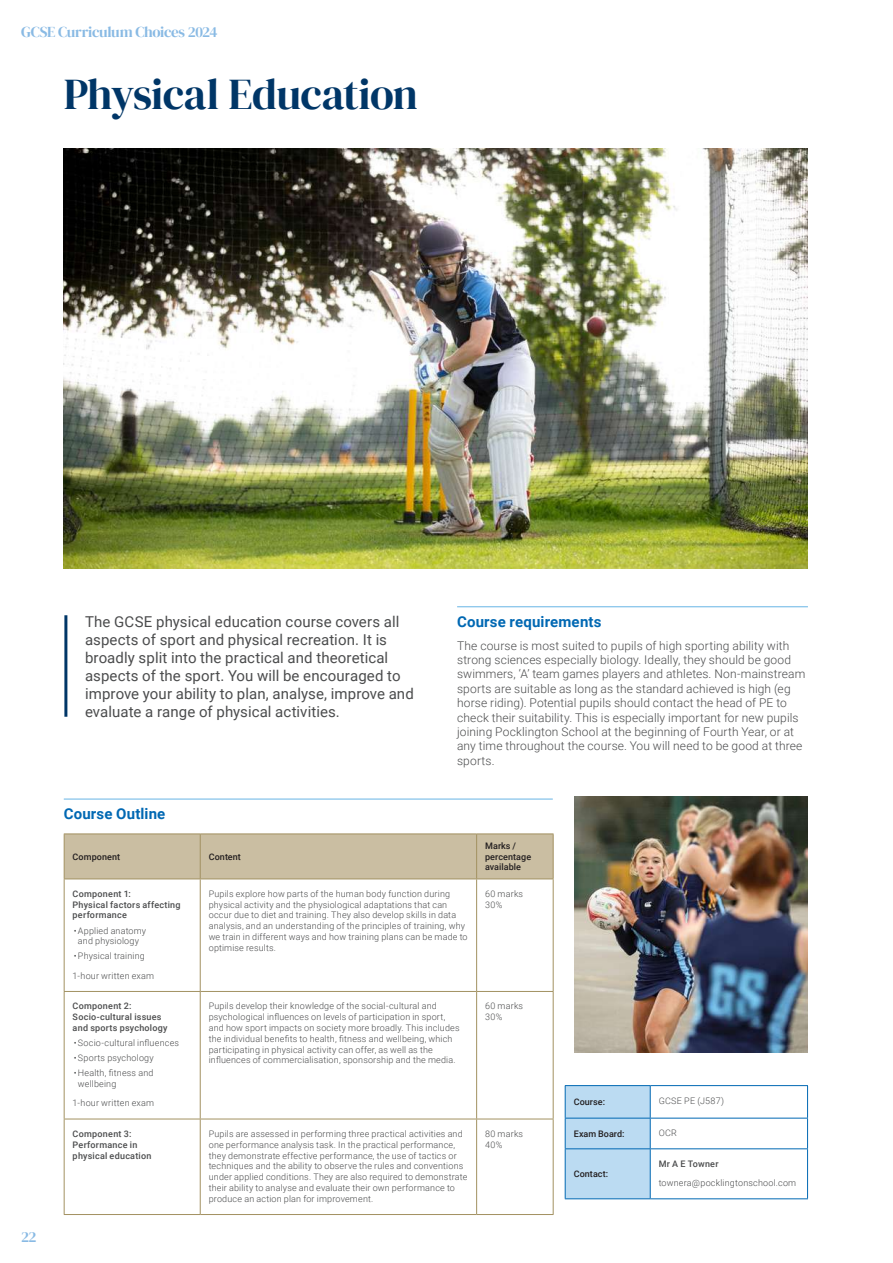
<style>
.page{position:relative;width:893px;height:1263px;background:#fff}
.page>*{position:absolute;margin:0;border:0;box-sizing:border-box;transform-origin:0 0}
.t1{font:43.5px "DM Serif Display";letter-spacing:-.015em;color:#003667}
.t2{font:15px/18px "Roboto";letter-spacing:.005em;color:#4b4c4d}
.t3{font:700 15px "Roboto";letter-spacing:.01em;color:#0168b3}
.t4{font:15px "DM Serif Display";letter-spacing:-.025em;color:#89bae4}
.t5{font:300 12px/14.4px "Roboto";letter-spacing:.01em;color:#4b4c4d}
.t6{font:300 9px/10.8px "Roboto";letter-spacing:.02em;color:#4b4c4d}
.t7{font:500 9px/10.8px "Roboto";letter-spacing:.03em;color:#4b4c4d}
.t8{font:500 9px/10.8px "Roboto";letter-spacing:.005em;color:#231f20}
</style>
<div class="page">
<div style="left:566px;top:1086px;width:84px;height:112px;background:#bbdbf2"></div>
<hr style="left:565px;top:1118px;width:85px;height:1px;background:#0168b3">
<hr style="left:650px;top:1118px;width:158px;height:1px;background:#0168b3">
<hr style="left:565px;top:1148px;width:85px;height:1px;background:#0168b3">
<hr style="left:650px;top:1148px;width:158px;height:1px;background:#0168b3">
<hr style="left:565px;top:1085px;width:85px;height:1px;background:#0168b3">
<hr style="left:565px;top:1086px;width:1px;height:32px;background:#0168b3">
<hr style="left:565px;top:1118px;width:1px;height:30px;background:#0168b3">
<hr style="left:565px;top:1149px;width:1px;height:49px;background:#0168b3">
<hr style="left:565px;top:1198px;width:85px;height:1px;background:#0168b3">
<hr style="left:650px;top:1085px;width:158px;height:1px;background:#0168b3">
<hr style="left:650px;top:1086px;width:1px;height:32px;background:#0168b3">
<hr style="left:807px;top:1086px;width:1px;height:32px;background:#0168b3">
<hr style="left:650px;top:1118px;width:1px;height:30px;background:#0168b3">
<hr style="left:807px;top:1118px;width:1px;height:30px;background:#0168b3">
<hr style="left:650px;top:1149px;width:1px;height:49px;background:#0168b3">
<hr style="left:807px;top:1149px;width:1px;height:49px;background:#0168b3">
<hr style="left:650px;top:1198px;width:158px;height:1px;background:#0168b3">
<hr style="left:64px;top:798px;width:489px;height:2px;background:#78bde8">
<div style="left:65px;top:834px;width:488px;height:44px;background:#cabea2"></div>
<hr style="left:200px;top:834px;width:1px;height:44px;background:#a29161">
<hr style="left:476px;top:834px;width:1px;height:44px;background:#a29161">
<hr style="left:476px;top:879px;width:1px;height:112px;background:#a29161">
<hr style="left:477px;top:991px;width:77px;height:1px;background:#a29161">
<hr style="left:477px;top:1119px;width:77px;height:1px;background:#a29161">
<hr style="left:64px;top:1214px;width:136px;height:1px;background:#a29161">
<hr style="left:477px;top:1214px;width:77px;height:1px;background:#a29161">
<hr style="left:200px;top:879px;width:1px;height:112px;background:#a29161">
<hr style="left:64px;top:991px;width:136px;height:1px;background:#a29161">
<hr style="left:64px;top:1119px;width:136px;height:1px;background:#a29161">
<hr style="left:200px;top:991px;width:277px;height:1px;background:#a29161">
<hr style="left:200px;top:992px;width:1px;height:127px;background:#a29161">
<hr style="left:476px;top:992px;width:1px;height:127px;background:#a29161">
<hr style="left:200px;top:1119px;width:277px;height:1px;background:#a29161">
<hr style="left:200px;top:1119px;width:1px;height:95px;background:#a29161">
<hr style="left:476px;top:1119px;width:1px;height:95px;background:#a29161">
<hr style="left:200px;top:1214px;width:277px;height:1px;background:#a29161">
<hr style="left:64px;top:833px;width:136px;height:1px;background:#a29161">
<hr style="left:64px;top:834px;width:1px;height:44px;background:#a29161">
<hr style="left:200px;top:833px;width:277px;height:1px;background:#a29161">
<hr style="left:477px;top:833px;width:77px;height:1px;background:#a29161">
<hr style="left:553px;top:834px;width:1px;height:44px;background:#a29161">
<hr style="left:64px;top:878px;width:136px;height:1px;background:#a29161">
<hr style="left:64px;top:879px;width:1px;height:112px;background:#a29161">
<hr style="left:200px;top:878px;width:277px;height:1px;background:#a29161">
<hr style="left:477px;top:878px;width:77px;height:1px;background:#a29161">
<hr style="left:553px;top:879px;width:1px;height:112px;background:#a29161">
<hr style="left:64px;top:992px;width:1px;height:127px;background:#a29161">
<hr style="left:553px;top:992px;width:1px;height:127px;background:#a29161">
<hr style="left:64px;top:1119px;width:1px;height:95px;background:#a29161">
<hr style="left:553px;top:1119px;width:1px;height:95px;background:#a29161">
<img style="left:64px;top:149px;width:744px;height:419px">
<img style="left:574px;top:796px;width:234px;height:256px">
<hr style="left:64px;top:615px;width:3px;height:102px;background:#003667">
<hr style="left:457px;top:606px;width:351px;height:1px;background:#78bde8">
<h2 class="t4" style="left:21px;top:23px;width:198px">GCSE Curriculum Choices 2024</h2>
<h1 class="t1" style="left:64px;top:69px;width:356px">Physical Education</h1>
<p class="t2" style="left:85px;top:612px;width:330px">The GCSE physical education course covers all aspects of sport and physical recreation. It is broadly split into the practical and theoretical aspects of the sport. You will be encouraged to improve your ability to plan, analyse, improve and evaluate a range of physical activities.</p>
<h2 class="t3" style="left:457px;top:611px;width:146px">Course requirements</h2>
<p class="t5" style="left:457px;top:638px;width:350px">The course is most suited to pupils of high sporting ability with strong sciences especially biology. Ideally, they should be good swimmers, ‘A’ team games players and athletes. Non-mainstream sports are suitable as long as the standard achieved is high (eg horse riding). Potential pupils should contact the head of PE to check their suitability. This is especially important for new pupils joining Pocklington School at the beginning of Fourth Year, or at any time throughout the course. You will need to be good at three sports.</p>
<h2 class="t4" style="left:21px;top:1228px;width:17px">22</h2>
<h2 class="t3" style="left:64px;top:803px;width:103px">Course Outline</h2>
<p class="t8" style="left:73px;top:851px;width:49px">Component</p>
<p class="t8" style="left:209px;top:851px;width:34px">Content</p>
<p class="t8" style="left:485px;top:840px;width:48px">Marks / percentage available</p>
<p class="t7" style="left:73px;top:888px;width:109px">Component 1:<br>Physical factors affecting performance</p>
<p class="t6" style="left:74px;top:924px;width:74px;text-align:center">•Applied anatomy and physiology</p>
<p class="t6" style="left:73px;top:946px;width:83px;line-height:19.4px">•Physical training<br>1-hour written exam</p>
<p class="t6" style="left:209px;top:888px;width:260px">Pupils explore how parts of the human body function during physical activity and the physiological adaptations that can occur due to diet and training. They also develop skills in data analysis, and an understanding of the principles of training, why we train in different ways and how training plans can be made to optimise results.</p>
<p class="t6" style="left:485px;top:888px;width:39px">60 marks<br>30%</p>
<p class="t7" style="left:73px;top:1000px;width:96px">Component 2:<br>Socio-cultural issues and sports psychology</p>
<p class="t6" style="left:74px;top:1037px;width:107px">• Socio-cultural influences</p>
<p class="t6" style="left:74px;top:1052px;width:82px">• Sports psychology</p>
<p class="t6" style="left:78px;top:1067px;width:77px;text-indent:-4px">• Health, fitness and wellbeing</p>
<p class="t6" style="left:73px;top:1097px;width:83px">1-hour written exam</p>
<p class="t6" style="left:209px;top:1000px;width:252px">Pupils develop their knowledge of the social-cultural and psychological influences on levels of participation in sport, and how sport impacts on society more broadly. This includes the individual benefits to health, fitness and wellbeing, which participating in physical activity can offer, as well as the influences of commercialisation, sponsorship and the media.</p>
<p class="t6" style="left:485px;top:1000px;width:39px">60 marks<br>30%</p>
<p class="t7" style="left:73px;top:1128px;width:80px">Component 3:<br>Performance in physical education</p>
<p class="t6" style="left:209px;top:1128px;width:260px">Pupils are assessed in performing three practical activities and one performance analysis task. In the practical performance, they demonstrate effective performance, the use of tactics or techniques and the ability to observe the rules and conventions under applied conditions. They are also required to demonstrate their ability to analyse and evaluate their own performance to produce an action plan for improvement.</p>
<p class="t6" style="left:485px;top:1128px;width:39px">80 marks<br>40%</p>
<p class="t8" style="left:574px;top:1096px;width:33px">Course:</p>
<p class="t6" style="left:659px;top:1094px;width:67px">GCSE PE (J587)</p>
<p class="t8" style="left:574px;top:1128px;width:52px">Exam Board:</p>
<p class="t6" style="left:659px;top:1127px;width:20px">OCR</p>
<p class="t8" style="left:574px;top:1168px;width:36px">Contact:</p>
<p class="t7" style="left:659px;top:1158px;width:61px">Mr A E Towner</p>
<p class="t6" style="left:659px;top:1177px;width:139px">townera@pocklingtonschool.com</p>
</div>
